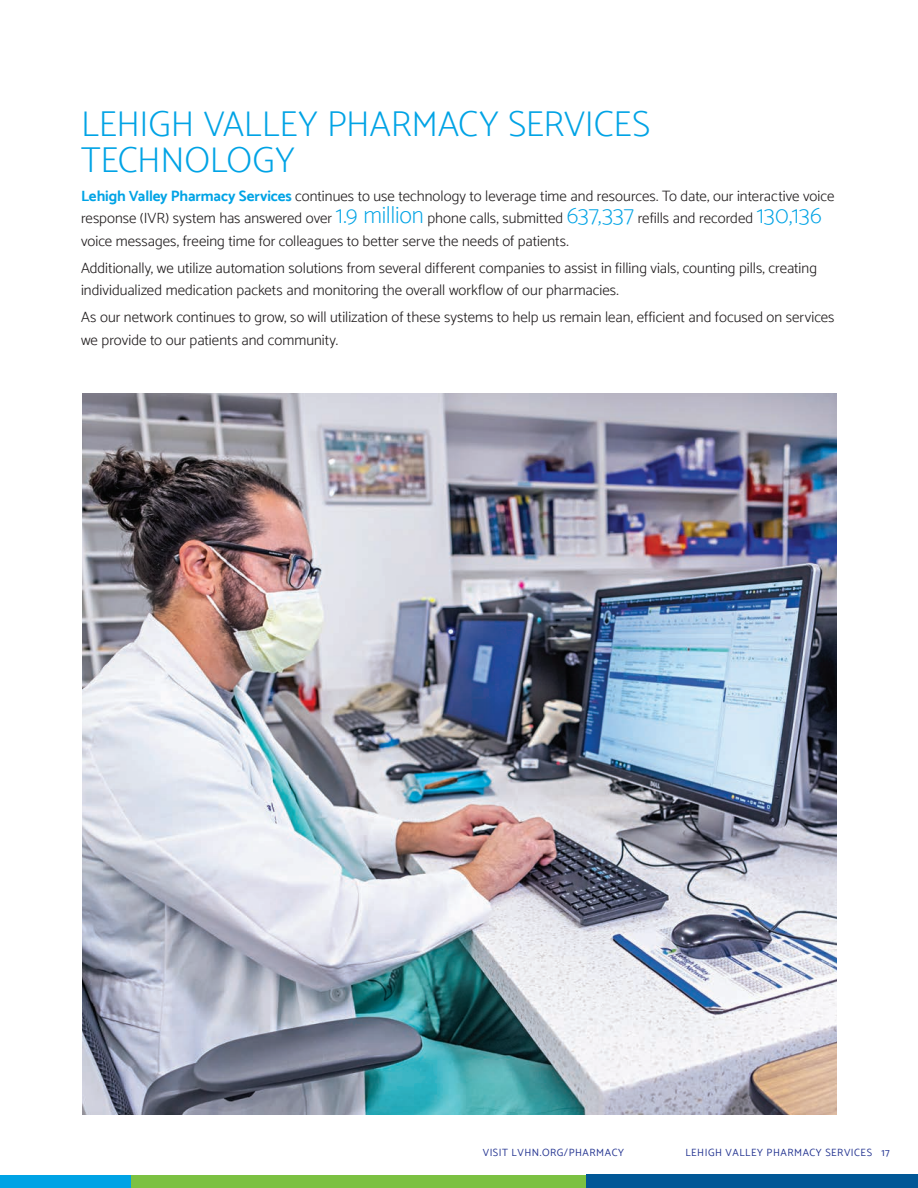
<style>
.page{position:relative;width:918px;height:1188px;background:#fff}
.page>*{position:absolute;margin:0;border:0;box-sizing:border-box;transform-origin:0 0}
.AR_Headline{font:200 36px/36px "Catamaran";color:#00a3e5}
.AR_Body_Copy{font:300 15px/22.5px "Catamaran";color:#231f20}
.t1{font:10.5px "Catamaran";letter-spacing:.05em;color:#263692}
.s1{font-weight:700;color:#00a3e5}
.s2{font-weight:100;font-size:24px;color:#00a3e5}
</style>
<div class="page">
<div style="left:130px;top:1175px;width:456px;height:13px;background:#7bc142"></div>
<div style="left:0;top:1175px;width:130px;height:13px;background:#00a3e5"></div>
<div style="left:586px;top:1175px;width:332px;height:13px;background:#015796"></div>
<img style="left:82px;top:393px;width:755px;height:722px">
<p class="AR_Headline" style="left:81px;top:105px;width:571px">LEHIGH VALLEY PHARMACY SERVICES<br>TECHNOLOGY</p>
<p class="AR_Body_Copy" style="left:81px;top:185px;width:755px"><span class="s1">Lehigh Valley Pharmacy Services</span> continues to use technology to leverage time and resources. To date, our interactive voice response (IVR) system has answered over <span class="s2">1.9 million</span> phone calls, submitted <span class="s2">637,337</span> refills and recorded <span class="s2">130,136 </span>voice messages, freeing time for colleagues to better serve the needs of patients.</p>
<p class="AR_Body_Copy" style="left:81px;top:256px;width:738px">Additionally, we utilize automation solutions from several different companies to assist in filling vials, counting pills, creating individualized medication packets and monitoring the overall workflow of our pharmacies.</p>
<p class="AR_Body_Copy" style="left:81px;top:306px;width:755px">As our network continues to grow, so will utilization of these systems to help us remain lean, efficient and focused on services we provide to our patients and community.</p>
<p class="t1" style="left:483px;top:1146px;width:143px">VISIT LVHN.ORG/PHARMACY</p>
<p class="t1" style="left:685px;top:1146px;width:206px">LEHIGH VALLEY PHARMACY SERVICES 17</p>
</div>
